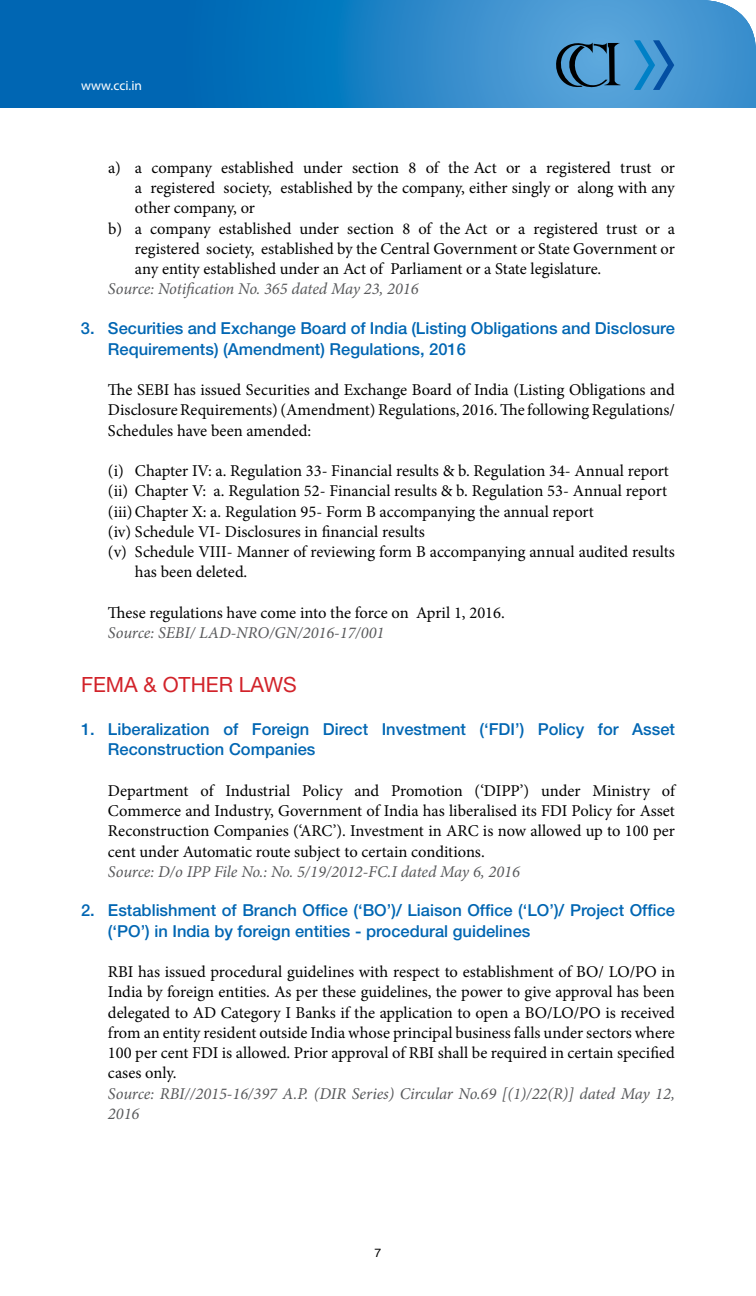
<style>
.page{position:relative;width:756px;height:1296px;background:#fff}
.page>*{position:absolute;margin:0;border:0;box-sizing:border-box;transform-origin:0 0}
.t1{font:21px "Helvetica Neue";color:#d2232a}
.t2{font:16.5px/20.2px "Minion Pro";color:#000;text-align:justify}
.t3{font:500 16.5px/20.2px "Helvetica Neue";color:#0066b3}
.t4{font:italic 16.5px/19.8px "Minion Pro";letter-spacing:-.005em;color:#58595b}
.t5{font:13.5px "Myriad Pro";color:#fff}
.t6{font:12px "Helvetica";color:#000}
</style>
<div class="page">
<svg style="left:0;top:0;width:756px;height:108px;background:#207fc3"></svg>
<svg style="left:634px;top:40px;width:40px;height:50px;background:#378ccb"></svg>
<svg style="left:551px;top:42px;width:69px;height:45px;background:#3f779e"></svg>
<p class="t5" style="left:81px;top:77px;width:63px">www.cci.in</p>
<p class="t2" style="left:108px;top:158px;width:569px">a) a company established under section 8 of the Act or a registered trust or</p>
<p class="t2" style="left:135px;top:178px;width:541px">a registered society, established by the company, either singly or along with any</p>
<p class="t2" style="left:135px;top:198px;width:122px">other company, or</p>
<p class="t2" style="left:108px;top:218px;width:569px">b) a company established under section 8 of the Act or a registered trust or a</p>
<p class="t2" style="left:135px;top:239px;width:541px">registered society, established by the Central Government or State Government or</p>
<p class="t2" style="left:135px;top:259px;width:468px">any entity established under an Act of Parliament or a State legislature.</p>
<p class="t4" style="left:108px;top:279px;width:312px">Source: Notification No. 365 dated May 23, 2016</p>
<p class="t3" style="left:108px;top:318px;width:569px;text-indent:-27px">3. Securities and Exchange Board of India (Listing Obligations and Disclosure<br>Requirements) (Amendment) Regulations, 2016</p>
<p class="t2" style="left:108px;top:380px;width:569px">The SEBI has issued Securities and Exchange Board of India (Listing Obligations and Disclosure Requirements) (Amendment) Regulations, 2016. The following Regulations/ Schedules have been amended:</p>
<p class="t2" style="left:108px;top:461px;width:563px">(i) Chapter IV: a. Regulation 33- Financial results &amp; b. Regulation 34- Annual report</p>
<p class="t2" style="left:108px;top:481px;width:561px">(ii) Chapter V: a. Regulation 52- Financial results &amp; b. Regulation 53- Annual report</p>
<p class="t2" style="left:108px;top:501px;width:487px">(iii) Chapter X: a. Regulation 95- Form B accompanying the annual report</p>
<p class="t2" style="left:108px;top:522px;width:319px">(iv) Schedule VI- Disclosures in financial results</p>
<p class="t2" style="left:108px;top:542px;width:568px">(v) Schedule VIII- Manner of reviewing form B accompanying annual audited results</p>
<p class="t2" style="left:135px;top:562px;width:114px">has been deleted.</p>
<p class="t2" style="left:108px;top:603px;width:398px">These regulations have come into the force on April 1, 2016.</p>
<p class="t4" style="left:108px;top:623px;width:278px">Source: SEBI/ LAD-NRO/GN/2016-17/001</p>
<p class="t1" style="left:81px;top:672px;width:217px">FEMA &amp; OTHER LAWS</p>
<p class="t3" style="left:108px;top:719px;width:569px;text-indent:-27px">1. Liberalization of Foreign Direct Investment (‘FDI’) Policy for Asset<br>Reconstruction Companies</p>
<p class="t2" style="left:108px;top:781px;width:569px">Department of Industrial Policy and Promotion (‘DIPP’) under Ministry of Commerce and Industry, Government of India has liberalised its FDI Policy for Asset Reconstruction Companies (‘ARC’). Investment in ARC is now allowed up to 100 per cent under Automatic route subject to certain conditions.</p>
<p class="t4" style="left:108px;top:862px;width:414px">Source: D/o IPP File No.: No. 5/19/2012-FC.I dated May 6, 2016</p>
<p class="t3" style="left:108px;top:900px;width:569px;text-indent:-27px">2. Establishment of Branch Office (‘BO’)/ Liaison Office (‘LO’)/ Project Office (‘PO’) in India by foreign entities - procedural guidelines</p>
<p class="t2" style="left:108px;top:962px;width:569px">RBI has issued procedural guidelines with respect to establishment of BO/ LO/PO in India by foreign entities. As per these guidelines, the power to give approval has been delegated to AD Category I Banks if the application to open a BO/LO/PO is received from an entity resident outside India whose principal business falls under sectors where 100 per cent FDI is allowed. Prior approval of RBI shall be required in certain specified cases only.</p>
<p class="t4" style="left:108px;top:1084px;width:568px">Source: RBI//2015-16/397 A.P. (DIR Series) Circular No.69 [(1)/22(R)] dated May 12,<br>2016</p>
<p class="t6" style="left:375px;top:1246px;width:8px">7</p>
</div>
